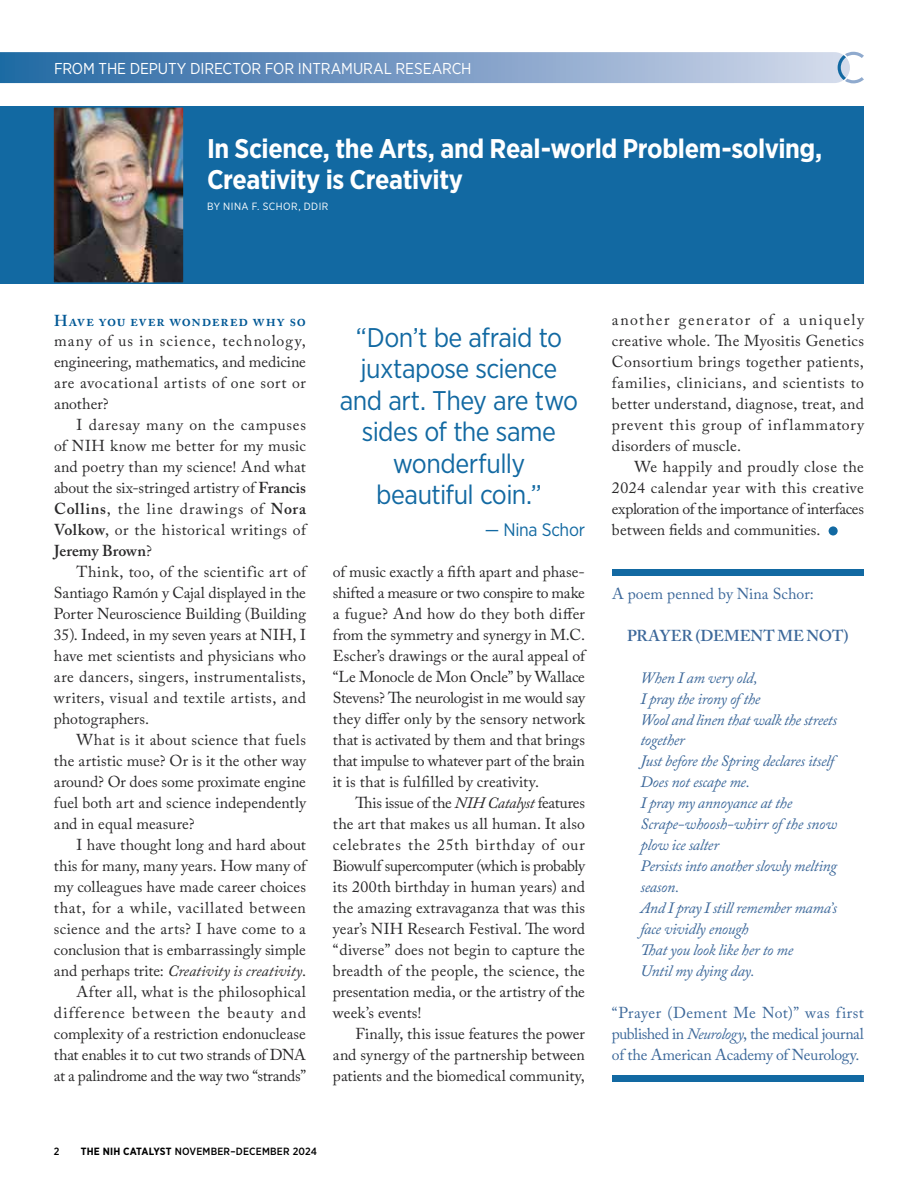
<style>
.page{position:relative;width:918px;height:1188px;background:#fff}
.page>*{position:absolute;margin:0;border:0;box-sizing:border-box;transform-origin:0 0}
.t1{font:27px/31.5px "Gotham Narrow";letter-spacing:-.02em;color:#1269a2;text-align:center}
.t2{font:700 27px/31.5px "Gotham Narrow";letter-spacing:-.015em;color:#fff}
.t3{font:18px "Gotham Narrow";letter-spacing:-.02em;color:#1269a2}
.t4{font:15.75px/21px "Adobe Caslon Pro";letter-spacing:.01em;color:#292829;text-align:justify}
.t5{font:italic 15.75px/21px "Adobe Caslon Pro";letter-spacing:-.02em;color:#3c689a}
.t6{font:15.75px/21px "Adobe Caslon Pro";letter-spacing:-.015em;color:#3c689a;text-align:justify}
.t7{font:15.75px "Gotham Narrow";letter-spacing:-.005em;color:#fff}
.t8{font:600 15.75px "Adobe Caslon Pro";letter-spacing:.05em;color:#005895}
.t9{font:15.75px "Adobe Caslon Pro";letter-spacing:.005em;color:#3c689a}
.t10{font:600 15.75px "Adobe Caslon Pro";letter-spacing:-.005em;color:#3c689a}
.t11{font:500 10.5px "Gotham Narrow";letter-spacing:.02em;color:#000}
.t12{font:10.5px "Gotham Narrow";letter-spacing:.045em;color:#fff}
.s1{font-weight:600}
.s2{font-style:italic}
.s3{font-weight:700}
</style>
<div class="page">
<div style="left:0;top:106px;width:864px;height:178px;background:#1269a2"></div>
<div style="left:829px;top:526px;width:9px;height:10px;background:#1269a2;border-radius:50%"></div>
<svg style="left:0;top:52px;width:864px;height:31px;background:#7c9fc6"></svg>
<img style="left:55px;top:108px;width:127px;height:174px">
<div style="left:53px;top:106px;width:131px;height:178px;border:1px solid #1269a2"></div>
<div style="left:612px;top:569px;width:252px;height:7px;background:#1269a2"></div>
<div style="left:612px;top:1075px;width:252px;height:7px;background:#1269a2"></div>
<p class="t7" style="left:54px;top:58px;width:419px">FROM THE DEPUTY DIRECTOR FOR INTRAMURAL RESEARCH</p>
<h1 class="t2" style="left:207px;top:132px;width:617px">In Science, the Arts, and Real-world Problem-solving,<br>Creativity is Creativity</h1>
<p class="t12" style="left:207px;top:200px;width:123px">BY NINA F. SCHOR, DDIR</p>
<p class="t8" style="left:54px;top:311px;width:254px">Have you ever wondered why so</p>
<p class="t4" style="left:54px;top:331px;width:253px">many of us in science, technology, engineering, mathematics, and medicine are avocational artists of one sort or another?</p>
<p class="t4" style="left:54px;top:415px;width:254px;text-indent:23px">I daresay many on the campuses of NIH know me better for my music and poetry than my science! And what about the six-stringed artistry of <span class="s1">Francis Collins</span>, the line drawings of <span class="s1">Nora Volkow</span>, or the historical writings of <span class="s1">Jeremy Brown</span>?</p>
<p class="t4" style="left:54px;top:562px;width:254px;text-indent:23px">Think, too, of the scientific art of Santiago Ramón y Cajal displayed in the Porter Neuroscience Building (Building 35). Indeed, in my seven years at NIH, I have met scientists and physicians who are dancers, singers, instrumentalists, writers, visual and textile artists, and photographers.</p>
<p class="t4" style="left:54px;top:729px;width:254px;text-indent:23px">What is it about science that fuels the artistic muse? Or is it the other way around? Or does some proximate engine fuel both art and science independently and in equal measure?</p>
<p class="t4" style="left:54px;top:834px;width:254px;text-align:right">I have thought long and hard about this for many, many years. How many of my colleagues have made career choices that, for a while, vacillated between science and the arts? I have come to a conclusion that is embarrassingly simple and perhaps trite: <span class="s2">Creativity is creativity</span>.<br>After all, what is the philosophical difference between the beauty and complexity of a restriction endonuclease that enables it to cut two strands of DNA at a palindrome and the way two “strands”</p>
<h1 class="t1" style="left:340px;top:321px;width:240px">“Don’t be afraid to juxtapose science and art. They are two sides of the same wonderfully<br>beautiful coin.”</h1>
<p class="t3" style="left:485px;top:518px;width:102px">— Nina Schor</p>
<p class="t4" style="left:333px;top:561px;width:254px">of music exactly a fifth apart and phase&shy;shifted a measure or two conspire to make a fugue? And how do they both differ from the symmetry and synergy in M.C.<br>Escher’s drawings or the aural appeal of “Le Monocle de Mon Oncle” by Wallace Stevens? The neurologist in me would say they differ only by the sensory network that is activated by them and that brings that impulse to whatever part of the brain it is that is fulfilled by creativity.</p>
<p class="t4" style="left:333px;top:792px;width:254px;text-indent:23px">This issue of the <span class="s2">NIH Catalyst</span> features the art that makes us all human. It also celebrates the 25th birthday of our Biowulf supercomputer (which is probably its 200th birthday in human years) and the amazing extravaganza that was this year’s NIH Research Festival. The word “diverse” does not begin to capture the breadth of the people, the science, the presentation media, or the artistry of the week’s events!</p>
<p class="t4" style="left:333px;top:1023px;width:254px;text-indent:23px">Finally, this issue features the power and synergy of the partnership between patients and the biomedical community,</p>
<p class="t11" style="left:54px;top:1145px;width:7px">2</p>
<p class="t11" style="left:81px;top:1145px;width:238px"><span class="s3">THE NIH CATALYST</span> NOVEMBER–DECEMBER 2024</p>
<p class="t4" style="left:612px;top:309px;width:254px">another generator of a uniquely creative whole. The Myositis Genetics Consortium brings together patients, families, clinicians, and scientists to better understand, diagnose, treat, and prevent this group of inflammatory disorders of muscle.</p>
<p class="t4" style="left:612px;top:456px;width:254px;text-indent:23px">We happily and proudly close the 2024 calendar year with this creative exploration of the importance of interfaces between fields and communities.</p>
<p class="t9" style="left:612px;top:584px;width:203px">A poem penned by Nina Schor:</p>
<p class="t10" style="left:627px;top:626px;width:223px">PRAYER (DEMENT ME NOT)</p>
<p class="t5" style="left:640px;top:667px;width:198px">When I am very old,<br>I pray the irony of the<br>Wool and linen that walk the streets together<br>Just before the Spring declares itself<br>Does not escape me.<br>I pray my annoyance at the<br>Scrape-whoosh-whirr of the snow plow ice salter<br>Persists into another slowly melting season.<br>And I pray I still remember mama’s face vividly enough<br>That you look like her to me<br>Until my dying day.</p>
<p class="t6" style="left:612px;top:1003px;width:254px">“Prayer (Dement Me Not)” was first published in <span class="s2">Neurology</span>, the medical journal of the American Academy of Neurology.</p>
</div>
